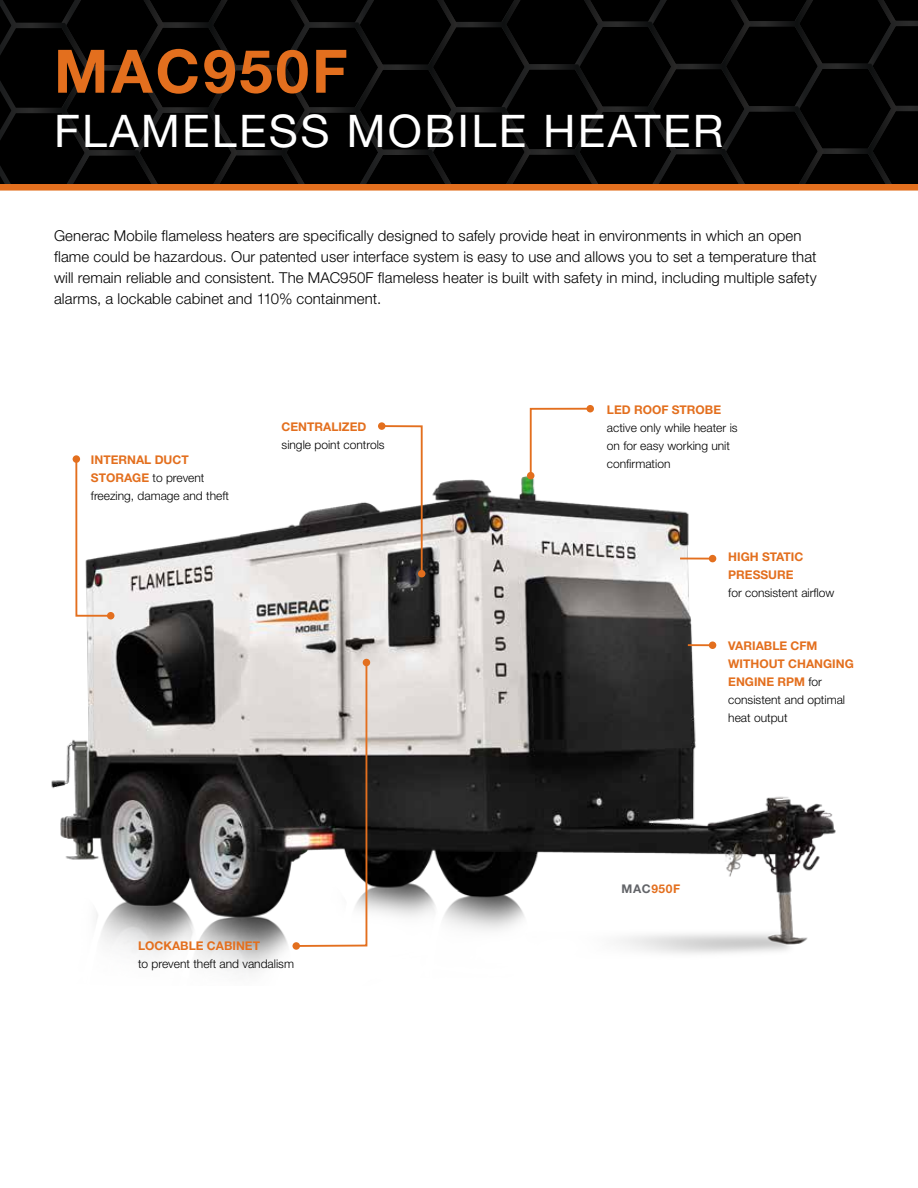
<style>
.page{position:relative;width:918px;height:1188px;background:#fff}
.page>*{position:absolute;margin:0;border:0;box-sizing:border-box;transform-origin:0 0}
.t1{font:700 60px "Helvetica Neue LT Std";letter-spacing:.05em;color:#e36f1e}
.t2{font:45px "Helvetica Neue LT Std";letter-spacing:.05em;color:#fff}
.t3{font:300 15px/21px "Helvetica Neue LT Std";letter-spacing:.005em;color:#000}
.t4{font:300 12px/18px "Helvetica Neue LT Std";color:#000}
.t5{font:700 12px/18px "Helvetica Neue LT Std";color:#e36f1e}
.t6{font:700 12px "Helvetica Neue LT Std";letter-spacing:.05em;color:#e36f1e}
.s1{font-weight:700;color:#e36f1e}
.s2{font-weight:300;color:#000}
.s3{color:#636569}
</style>
<div class="page">
<div style="left:0;top:183px;width:918px;height:8px;background:#e36f1e"></div>
<svg style="left:0;top:0;width:918px;height:183px;background:#030303"></svg>
<img style="left:51px;top:472px;width:785px;height:501px">
<hr style="left:680px;top:558px;width:33px;height:2px;background:#e36f1e">
<div style="left:709px;top:555px;width:7px;height:7px;background:#e36f1e;border-radius:50%"></div>
<hr style="left:688px;top:644px;width:25px;height:2px;background:#e36f1e">
<div style="left:709px;top:641px;width:7px;height:8px;background:#e36f1e;border-radius:50%"></div>
<svg style="left:529px;top:407px;width:63px;height:71px"></svg>
<div style="left:527px;top:472px;width:7px;height:7px;background:#e36f1e;border-radius:50%"></div>
<div style="left:586px;top:405px;width:8px;height:7px;background:#e36f1e;border-radius:50%"></div>
<svg style="left:74px;top:458px;width:39px;height:160px"></svg>
<div style="left:107px;top:612px;width:7px;height:7px;background:#e36f1e;border-radius:50%"></div>
<div style="left:73px;top:455px;width:7px;height:8px;background:#e36f1e;border-radius:50%"></div>
<svg style="left:380px;top:424px;width:44px;height:152px"></svg>
<div style="left:418px;top:570px;width:7px;height:7px;background:#e36f1e;border-radius:50%"></div>
<div style="left:378px;top:422px;width:7px;height:8px;background:#e36f1e;border-radius:50%"></div>
<svg style="left:294px;top:661px;width:74px;height:287px"></svg>
<div style="left:363px;top:659px;width:7px;height:7px;background:#e36f1e;border-radius:50%"></div>
<div style="left:293px;top:942px;width:7px;height:8px;background:#e36f1e;border-radius:50%"></div>
<h1 class="t1" style="left:54px;top:34px;width:295px">MAC950F</h1>
<h2 class="t2" style="left:54px;top:104px;width:671px">FLAMELESS MOBILE HEATER</h2>
<p class="t3" style="left:54px;top:224px;width:764px">Generac Mobile flameless heaters are specifically designed to safely provide heat in environments in which an open flame could be hazardous. Our patented user interface system is easy to use and allows you to set a temperature that will remain reliable and consistent. The MAC950F flameless heater is built with safety in mind, including multiple safety alarms, a lockable cabinet and 110% containment.</p>
<p class="t4" style="left:91px;top:450px;width:140px"><span class="s1">INTERNAL DUCT<br>STORAGE</span> to prevent freezing, damage and theft</p>
<p class="t5" style="left:282px;top:418px;width:86px">CENTRALIZED</p>
<p class="t4" style="left:282px;top:436px;width:105px">single point controls</p>
<p class="t5" style="left:138px;top:937px;width:124px">LOCKABLE CABINET</p>
<p class="t4" style="left:138px;top:955px;width:158px">to prevent theft and vandalism</p>
<p class="t5" style="left:607px;top:400px;width:116px">LED ROOF STROBE</p>
<p class="t4" style="left:607px;top:418px;width:132px">active only while heater is on for easy working unit confirmation</p>
<p class="t5" style="left:728px;top:547px;width:77px">HIGH STATIC<br>PRESSURE</p>
<p class="t4" style="left:728px;top:584px;width:108px">for consistent airflow</p>
<p class="t5" style="left:728px;top:637px;width:127px">VARIABLE CFM<br>WITHOUT CHANGING<br>ENGINE RPM <span class="s2">for consistent and optimal heat output</span></p>
<p class="t6" style="left:622px;top:881px;width:60px"><span class="s3">MAC</span>950F</p>
</div>
